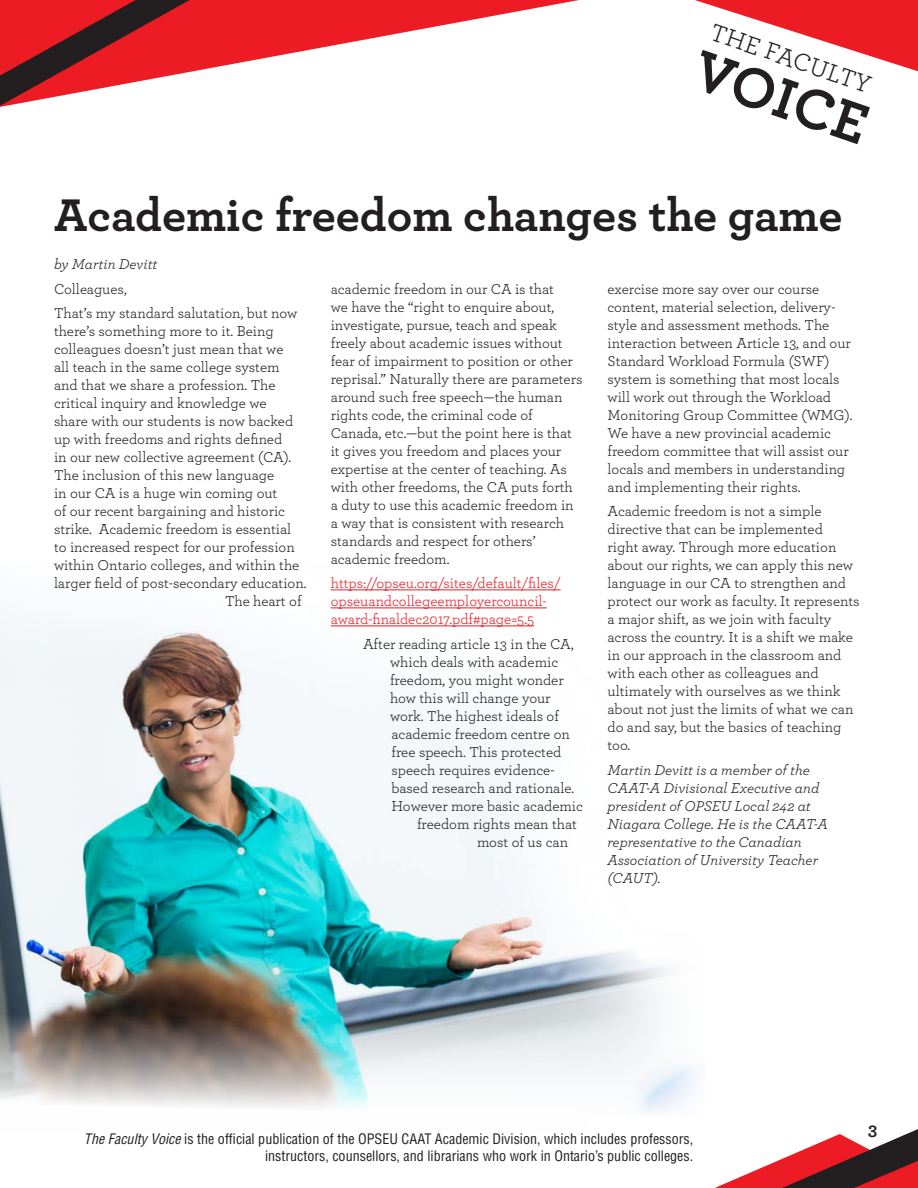
<style>
.page{position:relative;width:918px;height:1188px;background:#fff}
.page>*{position:absolute;margin:0;border:0;box-sizing:border-box;transform-origin:0 0}
.t1{font:700 59.1px "Archer";color:#231f20}
.Subheader_1_column{font:700 48px "Archer";color:#231f20}
.t2{font:25.5px "Archer";color:#231f20}
.t3{font:700 18px "Archer";color:#231f20}
.body_copy_3_columns{font:15px/18px "Archer";color:#231f20}
.body_copy_3_columns-2{font:italic 15px/18px "Archer";color:#231f20}
.body_copy_3_columns-3{font:15px/18px "Archer";color:#ed1c24}
.author{font:italic 15px "Archer";color:#231f20}
.t4{font:condensed 14.1px/17px "Helvetica LT Std";color:#231f20;text-align:right}
.s1{font-style:italic}
</style>
<div class="page">
<svg style="left:715px;top:1129px;width:203px;height:59px"></svg>
<svg style="left:214px;top:0;width:704px;height:72px"></svg>
<svg style="left:0;top:0;width:214px;height:107px"></svg>
<img style="left:0;top:589px;width:700px;height:524px">
<hr style="left:331px;top:590px;width:230px;height:1px;background:#ed1c24">
<hr style="left:331px;top:608px;width:216px;height:1px;background:#ed1c24">
<hr style="left:331px;top:626px;width:203px;height:1px;background:#ed1c24">
<h3 class="t2" style="left:717px;top:14px;width:170px;rotate:19deg">THE FACULTY</h3>
<h1 class="t1" style="left:711px;top:24px;width:182px;rotate:19deg">VOICE</h1>
<p class="Subheader_1_column" style="left:54px;top:177px;width:790px">Academic freedom changes the game</p>
<p class="author" style="left:54px;top:253px;width:105px">by Martin Devitt</p>
<p class="body_copy_3_columns" style="left:54px;top:279px;width:74px">Colleagues,</p>
<p class="body_copy_3_columns" style="left:54px;top:304px;width:245px">That’s my standard salutation, but now</p>
<p class="body_copy_3_columns" style="left:54px;top:322px;width:221px">there’s something more to it. Being</p>
<p class="body_copy_3_columns" style="left:54px;top:340px;width:231px">colleagues doesn’t just mean that we</p>
<p class="body_copy_3_columns" style="left:54px;top:358px;width:227px">all teach in the same college system</p>
<p class="body_copy_3_columns" style="left:54px;top:376px;width:223px">and that we share a profession. The</p>
<p class="body_copy_3_columns" style="left:54px;top:394px;width:214px">critical inquiry and knowledge we</p>
<p class="body_copy_3_columns" style="left:54px;top:412px;width:241px">share with our students is now backed</p>
<p class="body_copy_3_columns" style="left:54px;top:430px;width:230px">up with freedoms and rights defined</p>
<p class="body_copy_3_columns" style="left:54px;top:448px;width:239px">in our new collective agreement (CA).</p>
<p class="body_copy_3_columns" style="left:54px;top:466px;width:222px">The inclusion of this new language</p>
<p class="body_copy_3_columns" style="left:54px;top:484px;width:225px">in our CA is a huge win coming out</p>
<p class="body_copy_3_columns" style="left:54px;top:502px;width:233px">of our recent bargaining and historic</p>
<p class="body_copy_3_columns" style="left:54px;top:520px;width:239px">strike. Academic freedom is essential</p>
<p class="body_copy_3_columns" style="left:54px;top:538px;width:242px">to increased respect for our profession</p>
<p class="body_copy_3_columns" style="left:54px;top:556px;width:247px">within Ontario colleges, and within the</p>
<p class="body_copy_3_columns" style="left:54px;top:574px;width:254px">larger field of post-secondary education.</p>
<p class="body_copy_3_columns" style="left:225px;top:592px;width:78px">The heart of</p>
<p class="body_copy_3_columns" style="left:331px;top:279px;width:253px">academic freedom in our CA is that<br>we have the “right to enquire about, investigate, pursue, teach and speak freely about academic issues without fear of impairment to position or other reprisal.” Naturally there are parameters around such free speech—the human rights code, the criminal code of Canada, etc.—but the point here is that it gives you freedom and places your expertise at the center of teaching. As with other freedoms, the CA puts forth a duty to use this academic freedom in a way that is consistent with research standards and respect for others’ academic freedom.</p>
<p class="body_copy_3_columns-3" style="left:331px;top:574px;width:231px">https://opseu.org/sites/default/files/ opseuandcollegeemployercouncil&shy;award-finaldec2017.pdf#page=5.5</p>
<p class="body_copy_3_columns" style="left:363px;top:634px;width:212px">After reading article 13 in the CA,</p>
<p class="body_copy_3_columns" style="left:390px;top:652px;width:170px">which deals with academic</p>
<p class="body_copy_3_columns" style="left:390px;top:670px;width:175px">freedom, you might wonder</p>
<p class="body_copy_3_columns" style="left:390px;top:688px;width:162px">how this will change your</p>
<p class="body_copy_3_columns" style="left:390px;top:706px;width:170px">work. The highest ideals of</p>
<p class="body_copy_3_columns" style="left:392px;top:724px;width:180px">academic freedom centre on</p>
<p class="body_copy_3_columns" style="left:392px;top:742px;width:171px">free speech. This protected</p>
<p class="body_copy_3_columns" style="left:392px;top:760px;width:164px">speech requires evidence-</p>
<p class="body_copy_3_columns" style="left:392px;top:778px;width:184px">based research and rationale.</p>
<p class="body_copy_3_columns" style="left:392px;top:796px;width:193px">However more basic academic</p>
<p class="body_copy_3_columns" style="left:417px;top:814px;width:162px">freedom rights mean that</p>
<p class="body_copy_3_columns" style="left:477px;top:832px;width:93px">most of us can</p>
<p class="body_copy_3_columns" style="left:608px;top:279px;width:246px">exercise more say over our course content, material selection, delivery&shy;style and assessment methods. The interaction between Article 13, and our Standard Workload Formula (SWF) system is something that most locals will work out through the Workload Monitoring Group Committee (WMG).<br>We have a new provincial academic freedom committee that will assist our locals and members in understanding and implementing their rights.</p>
<p class="body_copy_3_columns" style="left:608px;top:502px;width:254px">Academic freedom is not a simple directive that can be implemented<br>right away. Through more education about our rights, we can apply this new language in our CA to strengthen and protect our work as faculty. It represents a major shift, as we join with faculty across the country. It is a shift we make in our approach in the classroom and with each other as colleagues and ultimately with ourselves as we think about not just the limits of what we can do and say, but the basics of teaching too.</p>
<p class="body_copy_3_columns-2" style="left:608px;top:760px;width:222px">Martin Devitt is a member of the<br>CAAT-A Divisional Executive and president of OPSEU Local 242 at<br>Niagara College. He is the CAAT-A representative to the Canadian<br>Association of University Teacher (CAUT).</p>
<p class="t4" style="left:84px;top:1130px;width:611px"><span class="s1">The Faculty Voice</span> is the official publication of the OPSEU CAAT Academic Division, which includes professors, instructors, counsellors, and librarians who work in Ontario’s public colleges.</p>
<p class="t3" style="left:868px;top:1115px;width:11px">3</p>
</div>
